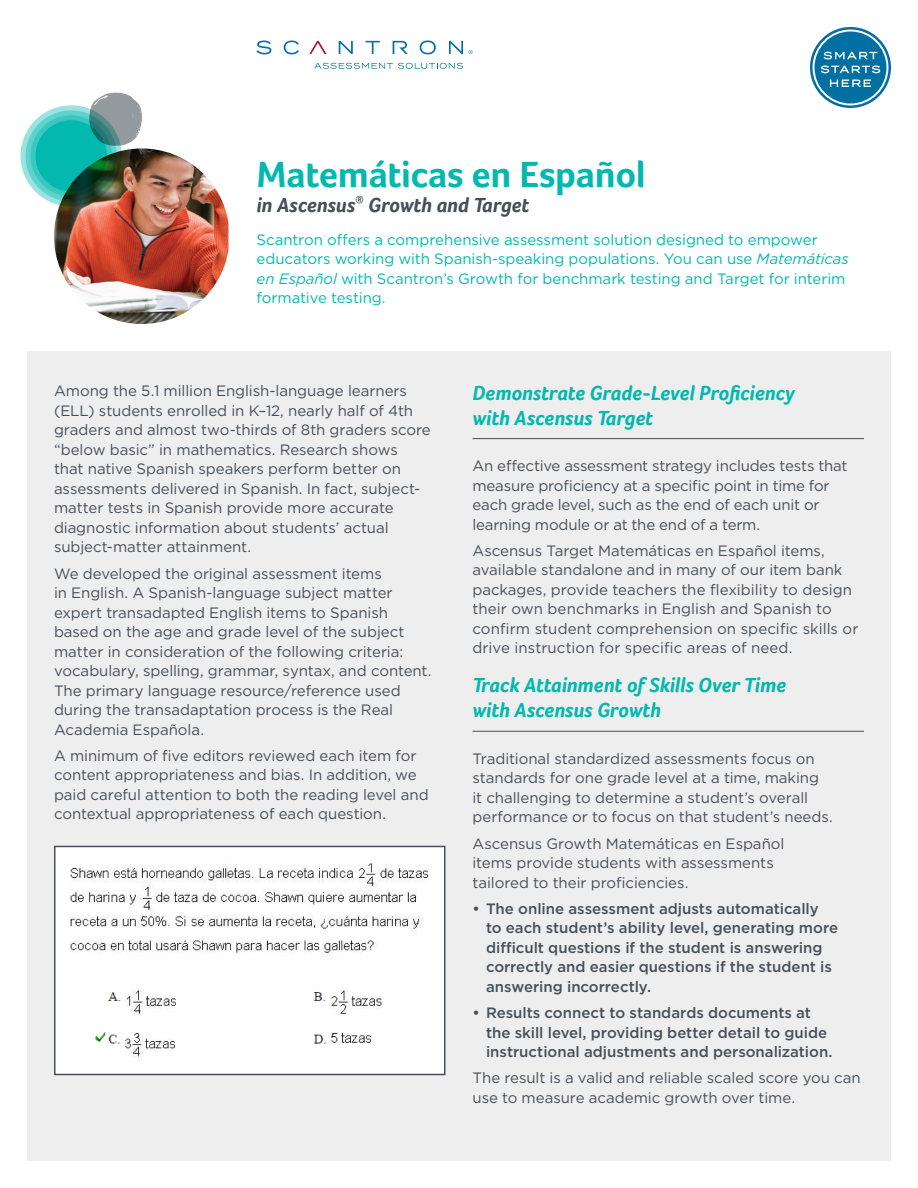
<style>
.page{position:relative;width:918px;height:1188px;background:#fff}
.page>*{position:absolute;margin:0;border:0;box-sizing:border-box;transform-origin:0 0}
.Page_TItle{font:700 37.5px "Foco";letter-spacing:-.01em;color:#03b9af}
.Body_Head_1_-_Underl{font:italic 700 21px/25.2px "Foco";letter-spacing:-.005em;color:#03b9af}
.Page_Subtitle{font:italic 700 21px "Foco";letter-spacing:-.005em;color:#475058}
.Body{font:15px/19.5px "Gotham";letter-spacing:-.005em;color:#475058}
.t1{font:500 15px/19.5px "Gotham";color:#475058}
.Body-2{font:15px/19.5px "Gotham";letter-spacing:-.005em;color:#03b9af}
.s1{font-style:italic}
</style>
<div class="page">
<div style="left:27px;top:351px;width:864px;height:810px;background:#eeeeef"></div>
<img style="left:54px;top:148px;width:174px;height:176px">
<svg style="left:21px;top:105px;width:101px;height:102px"></svg>
<svg style="left:26px;top:110px;width:91px;height:91px"></svg>
<svg style="left:31px;top:115px;width:81px;height:81px"></svg>
<svg style="left:35px;top:120px;width:72px;height:72px;background:#03a598"></svg>
<svg style="left:89px;top:92px;width:53px;height:54px;background:#88a6a7"></svg>
<svg style="left:810px;top:27px;width:81px;height:81px"></svg>
<svg style="left:257px;top:40px;width:206px;height:14px"></svg>
<svg style="left:314px;top:63px;width:149px;height:6px"></svg>
<svg style="left:469px;top:50px;width:3px;height:4px"></svg>
<hr style="left:472px;top:438px;width:392px;height:1px;background:#475058">
<hr style="left:472px;top:731px;width:392px;height:1px;background:#475058">
<div style="left:55px;top:846px;width:390px;height:228px;background:#fff"></div>
<img style="left:70px;top:863px;width:358px;height:194px">
<div style="left:54px;top:846px;width:392px;height:229px;border:2px solid #475058"></div>
<p class="Page_TItle" style="left:256px;top:152px;width:391px">Matemáticas en Español</p>
<p class="Page_Subtitle" style="left:256px;top:192px;width:274px">in Ascensus<sup>®</sup> Growth and Target</p>
<p class="Body-2" style="left:256px;top:230px;width:594px">Scantron offers a comprehensive assessment solution designed to empower educators working with Spanish-speaking populations. You can use <span class="s1">Matemáticas en Español</span> with Scantron’s Growth for benchmark testing and Target for interim formative testing.</p>
<p class="Body" style="left:54px;top:381px;width:378px">Among the 5.1 million English-language learners (ELL) students enrolled in K–12, nearly half of 4th graders and almost two-thirds of 8th graders score “below basic” in mathematics. Research shows that native Spanish speakers perform better on assessments delivered in Spanish. In fact, subject&shy;matter tests in Spanish provide more accurate diagnostic information about students’ actual subject-matter attainment.</p>
<p class="Body" style="left:54px;top:563px;width:379px">We developed the original assessment items<br>in English. A Spanish-language subject matter expert transadapted English items to Spanish based on the age and grade level of the subject matter in consideration of the following criteria: vocabulary, spelling, grammar, syntax, and content.<br>The primary language resource/reference used during the transadaptation process is the Real Academia Española.</p>
<p class="Body" style="left:54px;top:746px;width:376px">A minimum of five editors reviewed each item for content appropriateness and bias. In addition, we paid careful attention to both the reading level and contextual appropriateness of each question.</p>
<p class="Body_Head_1_-_Underl" style="left:472px;top:380px;width:324px">Demonstrate Grade-Level Proficiency with Ascensus Target</p>
<p class="Body" style="left:472px;top:456px;width:377px">An effective assessment strategy includes tests that measure proficiency at a specific point in time for each grade level, such as the end of each unit or learning module or at the end of a term.</p>
<p class="Body" style="left:472px;top:541px;width:388px">Ascensus Target Matemáticas en Español items, available standalone and in many of our item bank packages, provide teachers the flexibility to design their own benchmarks in English and Spanish to confirm student comprehension on specific skills or drive instruction for specific areas of need.</p>
<p class="Body_Head_1_-_Underl" style="left:472px;top:672px;width:315px">Track Attainment of Skills Over Time with Ascensus Growth</p>
<p class="Body" style="left:472px;top:749px;width:362px">Traditional standardized assessments focus on standards for one grade level at a time, making<br>it challenging to determine a student’s overall performance or to focus on that student’s needs.</p>
<p class="Body" style="left:472px;top:833px;width:313px">Ascensus Growth Matemáticas en Español items provide students with assessments tailored to their proficiencies.</p>
<p class="t1" style="left:486px;top:899px;width:354px;text-indent:-14px">• The online assessment adjusts automatically to each student’s ability level, generating more difficult questions if the student is answering correctly and easier questions if the student is answering incorrectly.</p>
<p class="t1" style="left:486px;top:1003px;width:348px;text-indent:-14px">• Results connect to standards documents at the skill level, providing better detail to guide instructional adjustments and personalization.</p>
<p class="Body" style="left:472px;top:1068px;width:390px">The result is a valid and reliable scaled score you can use to measure academic growth over time.</p>
</div>
